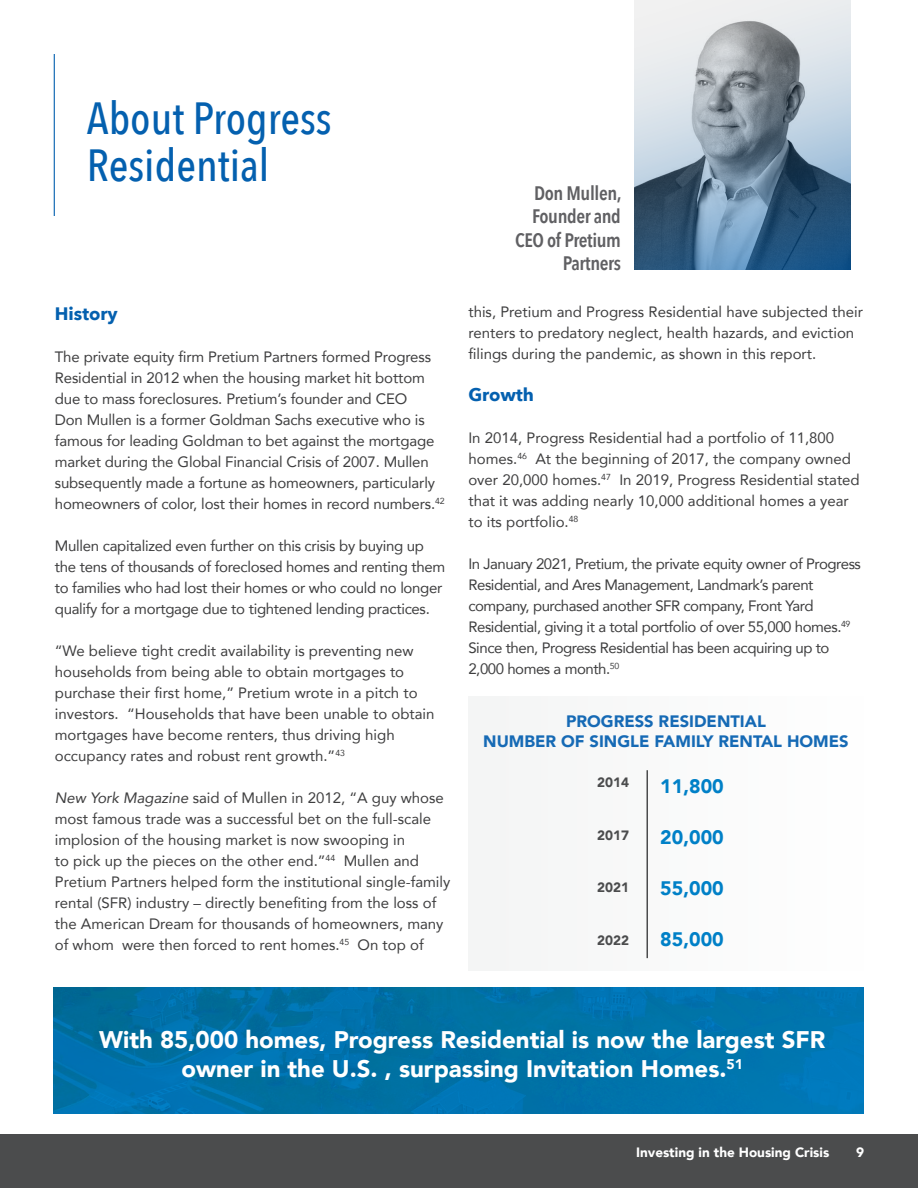
<style>
.page{position:relative;width:918px;height:1188px;background:#fff}
.page>*{position:absolute;margin:0;border:0;box-sizing:border-box;transform-origin:0 0}
.t1{font:500 45px/46.5px "Avenir Next Condensed";color:#0460af}
.Report_Body{font:900 24px/28.8px "Avenir";color:#fff;text-align:center}
.Report_Body-2{font:600 19.5px/23.4px "Avenir Next Condensed";letter-spacing:-.02em;color:#606063;text-align:right}
.Report_Body-3{font:900 19.5px "Avenir";color:#0080c7}
.Report_Body-4{font:700 18px "Avenir Next";color:#0460af}
.Report_Body-5{font:900 16.5px "Avenir";color:#166ab5}
.Report_Body-6{font:15px/21px "Avenir";color:#3e3e3f}
.Report_Body-7{font:15px/21px "Avenir";letter-spacing:-.03em;color:#3e3e3f}
.Report_Body-8{font:15px/21px "Avenir";letter-spacing:-.02em;color:#3e3e3f}
.t2{font:900 13.5px "Avenir";color:#fff}
.Report_Body-9{font:900 13.5px "Avenir";color:#4b4c4d}
.s1{font-style:italic}
</style>
<div class="page">
<div style="left:0;top:1134px;width:918px;height:54px;background:#4b4c4d"></div>
<img style="left:53px;top:987px;width:811px;height:127px">
<div style="left:468px;top:696px;width:396px;height:275px;background:#f4f5f5"></div>
<hr style="left:54px;top:54px;width:1px;height:162px;background:#0460af">
<img style="left:634px;top:0;width:216px;height:270px">
<hr style="left:646px;top:770px;width:2px;height:188px;background:#4b4c4d">
<p class="t1" style="left:87px;top:95px;width:246px">About Progress<br>Residential</p>
<p class="Report_Body-4" style="left:55px;top:299px;width:64px">History</p>
<p class="Report_Body-6" style="left:55px;top:346px;width:391px">The private equity firm Pretium Partners formed Progress Residential in 2012 when the housing market hit bottom due to mass foreclosures. Pretium’s founder and CEO<br>Don Mullen is a former Goldman Sachs executive who is famous for leading Goldman to bet against the mortgage market during the Global Financial Crisis of 2007. Mullen subsequently made a fortune as homeowners, particularly homeowners of color, lost their homes in record numbers.<sup>42</sup></p>
<p class="Report_Body-8" style="left:55px;top:535px;width:392px">Mullen capitalized even further on this crisis by buying up the tens of thousands of foreclosed homes and renting them to families who had lost their homes or who could no longer qualify for a mortgage due to tightened lending practices.</p>
<p class="Report_Body-6" style="left:55px;top:640px;width:381px">“We believe tight credit availability is preventing new households from being able to obtain mortgages to purchase their first home,” Pretium wrote in a pitch to investors. “Households that have been unable to obtain mortgages have become renters, thus driving high occupancy rates and robust rent growth.”<sup>43</sup></p>
<p class="Report_Body-6" style="left:55px;top:787px;width:397px"><span class="s1">New York Magazine</span> said of Mullen in 2012, “A guy whose most famous trade was a successful bet on the full-scale implosion of the housing market is now swooping in<br>to pick up the pieces on the other end.”<sup>44</sup> Mullen and Pretium Partners helped form the institutional single-family rental (SFR) industry – directly benefiting from the loss of the American Dream for thousands of homeowners, many of whom were then forced to rent homes.<sup>45</sup> On top of</p>
<p class="Report_Body-2" style="left:515px;top:181px;width:108px">Don Mullen,<br>Founder and<br>CEO of Pretium<br>Partners</p>
<p class="Report_Body-6" style="left:468px;top:301px;width:396px">this, Pretium and Progress Residential have subjected their renters to predatory neglect, health hazards, and eviction filings during the pandemic, as shown in this report.</p>
<p class="Report_Body-4" style="left:468px;top:380px;width:67px">Growth</p>
<p class="Report_Body-6" style="left:468px;top:427px;width:393px">In 2014, Progress Residential had a portfolio of 11,800 homes.<sup>46</sup> At the beginning of 2017, the company owned over 20,000 homes.<sup>47</sup> In 2019, Progress Residential stated that it was adding nearly 10,000 additional homes a year to its portfolio.<sup>48</sup></p>
<p class="Report_Body-7" style="left:468px;top:553px;width:394px">In January 2021, Pretium, the private equity owner of Progress Residential, and Ares Management, Landmark’s parent company, purchased another SFR company, Front Yard Residential, giving it a total portfolio of over 55,000 homes.<sup>49<br></sup>Since then, Progress Residential has been acquiring up to 2,000 homes a month.<sup>50</sup></p>
<p class="Report_Body-5" style="left:566px;top:707px;width:201px">PROGRESS RESIDENTIAL</p>
<p class="Report_Body-5" style="left:483px;top:727px;width:367px">NUMBER OF SINGLE FAMILY RENTAL HOMES</p>
<p class="Report_Body-9" style="left:597px;top:771px;width:33px">2014</p>
<p class="Report_Body-9" style="left:597px;top:823px;width:33px">2017</p>
<p class="Report_Body-9" style="left:597px;top:876px;width:33px">2021</p>
<p class="Report_Body-9" style="left:597px;top:928px;width:33px">2022</p>
<p class="Report_Body-3" style="left:660px;top:770px;width:65px">11,800</p>
<p class="Report_Body-3" style="left:660px;top:821px;width:65px">20,000</p>
<p class="Report_Body-3" style="left:660px;top:872px;width:65px">55,000</p>
<p class="Report_Body-3" style="left:660px;top:923px;width:65px">85,000</p>
<p class="Report_Body" style="left:99px;top:1024px;width:728px">With 85,000 homes, Progress Residential is now the largest SFR owner in the U.S. , surpassing Invitation Homes.<sup>51</sup></p>
<p class="t2" style="left:636px;top:1141px;width:195px">Investing in the Housing Crisis</p>
<p class="t2" style="left:856px;top:1141px;width:9px">9</p>
</div>
